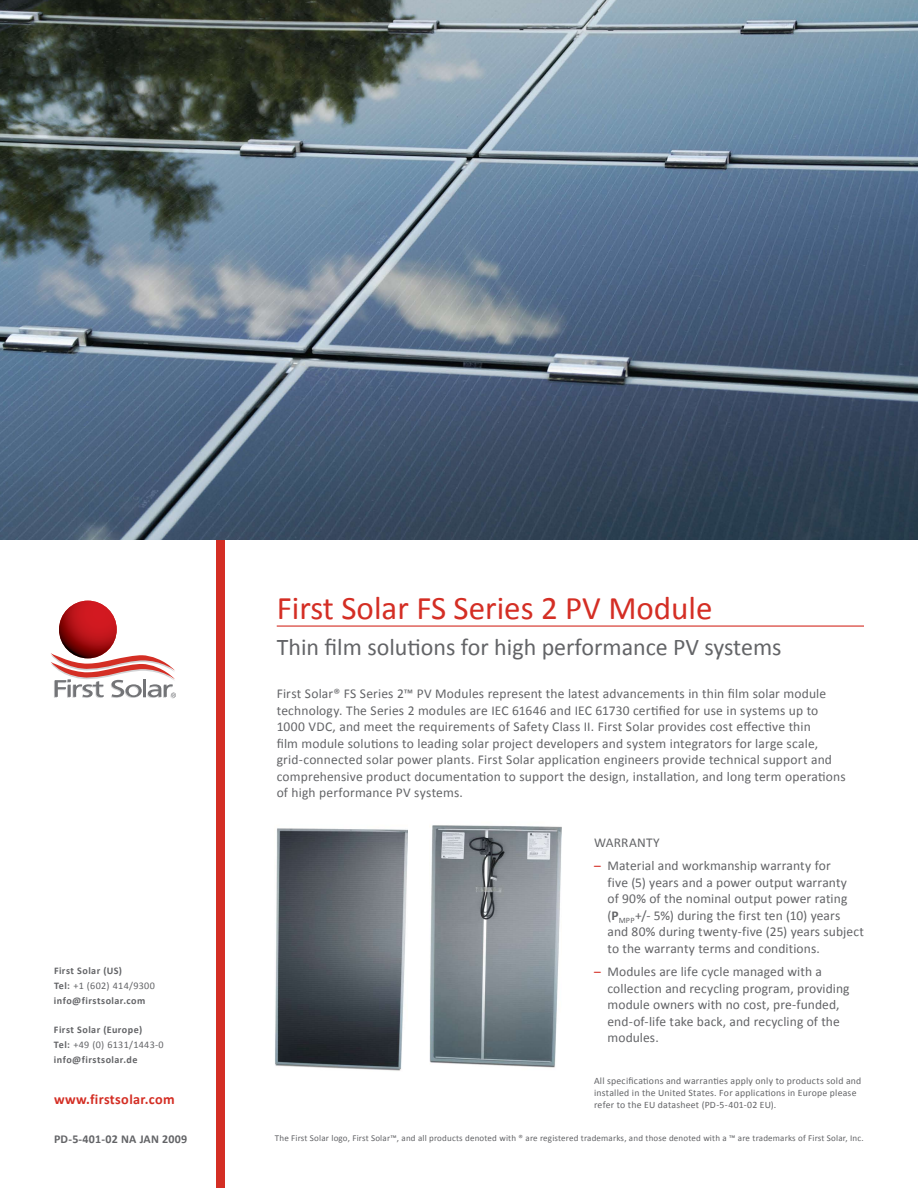
<style>
.page{position:relative;width:918px;height:1188px;background:#fff}
.page>*{position:absolute;margin:0;border:0;box-sizing:border-box;transform-origin:0 0}
.t1{font:33px "Calibri";color:#d42e24}
.t2{font:24px "Calibri";color:#636467}
.t3{font:700 14.25px "Calibri";letter-spacing:.025em;color:#d42e24}
.t4{font:13.5px/16.5px "Calibri";letter-spacing:.01em;color:#636467}
.t5{font:700 12px "Calibri";letter-spacing:.02em;color:#636467}
.t6{font:700 10.2px/15px "Calibri";letter-spacing:.045em;color:#636467}
.t7{font:9.75px/12px "Calibri";letter-spacing:.025em;color:#636467}
.t8{font:9px "Calibri";letter-spacing:.02em;color:#636467}
.s1{font-weight:400}
.s2{color:#d42e24}
.s3{font-weight:700}
</style>
<div class="page">
<div style="left:216px;top:519px;width:8px;height:669px;background:#d42e24"></div>
<img style="left:0;top:0;width:918px;height:540px">
<hr style="left:277px;top:626px;width:587px;height:1px;background:#d42e24">
<img style="left:275px;top:828px;width:132px;height:243px">
<img style="left:429px;top:825px;width:133px;height:243px">
<img style="left:59px;top:601px;width:58px;height:57px;border-radius:29px">
<svg style="left:51px;top:653px;width:125px;height:45px"></svg>
<p class="t6" style="left:54px;top:963px;width:102px">First Solar (US)<br>Tel: <span class="s1">+1 (602) 414/9300 </span>info@firstsolar.com</p>
<p class="t6" style="left:54px;top:1021px;width:111px">First Solar (Europe)<br>Tel: <span class="s1">+49 (0) 6131/1443-0 </span>info@firstsolar.de</p>
<p class="t3" style="left:54px;top:1091px;width:122px">www.firstsolar.com</p>
<h1 class="t1" style="left:277px;top:587px;width:437px">First Solar FS Series 2 PV Module</h1>
<h2 class="t2" style="left:277px;top:632px;width:506px">Thin film solutions for high performance PV systems</h2>
<p class="t4" style="left:277px;top:685px;width:571px">First Solar® FS Series 2™ PV Modules represent the latest advancements in thin film solar module technology. The Series 2 modules are IEC 61646 and IEC 61730 certified for use in systems up to 1000 VDC, and meet the requirements of Safety Class II. First Solar provides cost effective thin<br>film module solutions to leading solar project developers and system integrators for large scale, grid-connected solar power plants. First Solar application engineers provide technical support and comprehensive product documentation to support the design, installation, and long term operations of high performance PV systems.</p>
<p class="t4" style="left:594px;top:834px;width:67px">warranty</p>
<p class="t4" style="left:608px;top:857px;width:258px;text-indent:-14px"><span class="s2">–</span> Material and workmanship warranty for<br>five (5) years and a power output warranty<br>of 90% of the nominal output power rating (<span class="s3">P</span><sub>mpp</sub> +/- 5%) during the first ten (10) years and 80% during twenty-five (25) years subject to the warranty terms and conditions.</p>
<p class="t4" style="left:608px;top:963px;width:244px;text-indent:-14px"><span class="s2">–</span> Modules are life cycle managed with a collection and recycling program, providing module owners with no cost, pre-funded, end-of-life take back, and recycling of the modules.</p>
<p class="t7" style="left:594px;top:1075px;width:269px">All specifications and warranties apply only to products sold and installed in the United States. For applications in Europe please refer to the EU datasheet (PD-5-401-02 EU).</p>
<p class="t5" style="left:54px;top:1132px;width:135px">PD-5-401-02 NA JAN 2009</p>
<p class="t8" style="left:275px;top:1132px;width:590px">The First Solar logo, First Solar™, and all products denoted with ® are registered trademarks, and those denoted with a ™ are trademarks of First Solar, Inc.</p>
</div>
